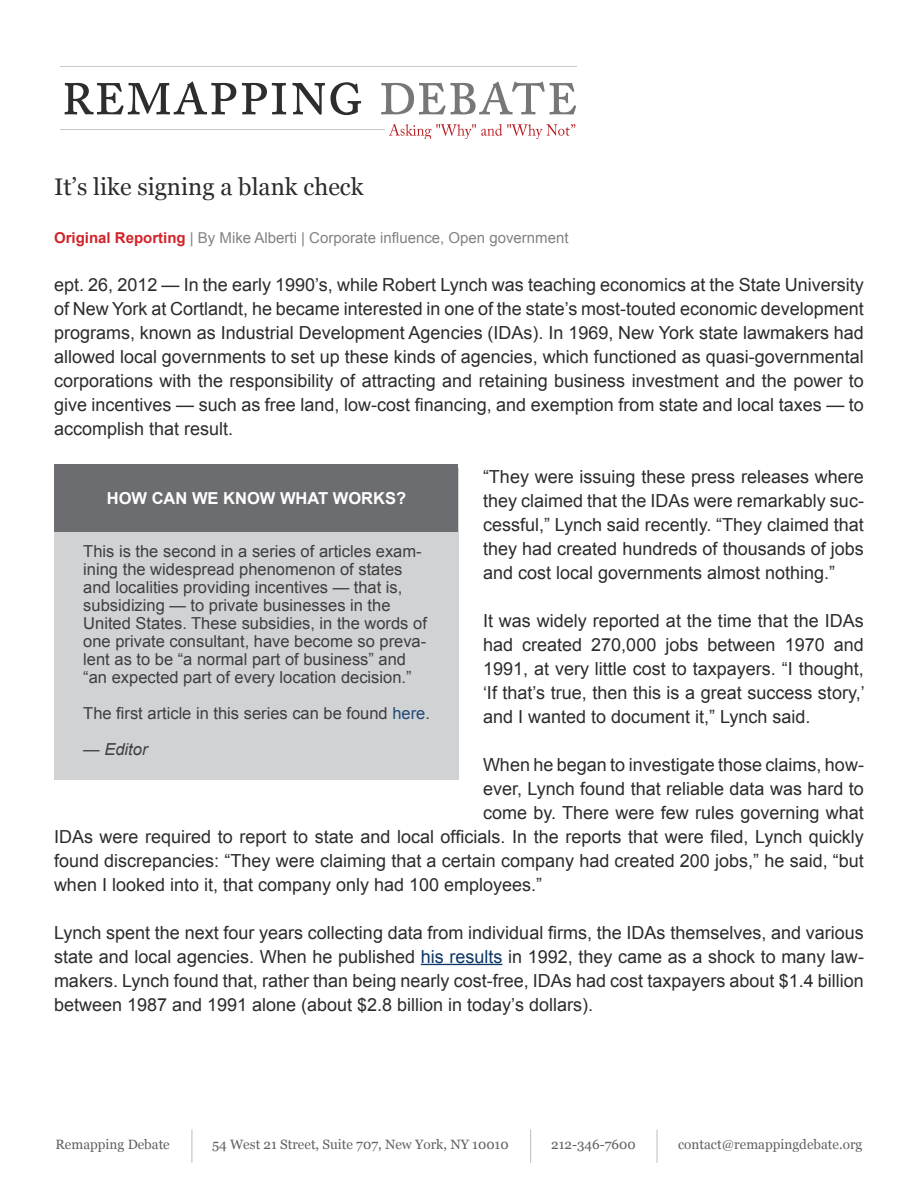
<style>
.page{position:relative;width:918px;height:1188px;background:#fff}
.page>*{position:absolute;margin:0;border:0;box-sizing:border-box;transform-origin:0 0}
.Heading_1{font:24px "Georgia";color:#2b2c2b}
.Body_Text{font:18px/24px "Arial";color:#2b2c2b;text-align:justify}
.t1{font:16.5px/18px "Arial";color:#3e3e3f}
.t2{font:700 16.5px "Arial";color:#fff}
.t3{font:italic 16.5px "Arial";color:#3e3e3f}
.Body_Text-2{font:15px "Arial";color:#808285}
.t4{font:13.5px "Georgia";color:#606063}
.s1{font-weight:700;color:#d1232a}
.s2{color:#0b3668}
.s3{color:#234a77}
</style>
<div class="page">
<hr style="left:192px;top:1130px;width:1px;height:33px;background:#bcbdc0">
<hr style="left:530px;top:1130px;width:1px;height:33px;background:#bcbdc0">
<hr style="left:657px;top:1130px;width:1px;height:33px;background:#bcbdc0">
<svg style="left:65px;top:82px;width:171px;height:32px"></svg>
<svg style="left:242px;top:83px;width:44px;height:31px"></svg>
<svg style="left:293px;top:82px;width:68px;height:33px"></svg>
<svg style="left:381px;top:82px;width:195px;height:32px"></svg>
<hr style="left:60px;top:66px;width:517px;height:1px;background:#c8c8c7">
<hr style="left:60px;top:129px;width:325px;height:1px;background:#c8c8c7">
<svg style="left:389px;top:124px;width:186px;height:15px"></svg>
<hr style="left:421px;top:964px;width:81px;height:1px;background:#0b3668">
<div style="left:54px;top:468px;width:405px;height:311px;background:#d1d2d4"></div>
<div style="left:55px;top:464px;width:403px;height:68px;background:#6c6d70"></div>
<p class="Heading_1" style="left:54px;top:169px;width:311px">It’s like signing a blank check</p>
<p class="Body_Text-2" style="left:54px;top:227px;width:516px"><span class="s1">Original Reporting</span> | By Mike Alberti | Corporate influence, Open government</p>
<p class="Body_Text" style="left:54px;top:272px;width:811px">ept. 26, 2012 — In the early 1990’s, while Robert Lynch was teaching economics at the State University of New York at Cortlandt, he became interested in one of the state’s most-touted economic development programs, known as Industrial Development Agencies (IDAs). In 1969, New York state lawmakers had allowed local governments to set up these kinds of agencies, which functioned as quasi-governmental corporations with the responsibility of attracting and retaining business investment and the power to give incentives — such as free land, low-cost financing, and exemption from state and local taxes — to accomplish that result.</p>
<p class="Body_Text" style="left:483px;top:464px;width:382px">“They were issuing these press releases where they claimed that the IDAs were remarkably suc&shy;cessful,” Lynch said recently. “They claimed that they had created hundreds of thousands of jobs and cost local governments almost nothing.”</p>
<p class="Body_Text" style="left:483px;top:608px;width:383px">It was widely reported at the time that the IDAs had created 270,000 jobs between 1970 and 1991, at very little cost to taxpayers. “I thought, ‘If that’s true, then this is a great success story,’ and I wanted to document it,” Lynch said.</p>
<p class="Body_Text" style="left:483px;top:752px;width:382px">When he began to investigate those claims, how-</p>
<p class="Body_Text" style="left:483px;top:776px;width:383px">ever, Lynch found that reliable data was hard to</p>
<p class="Body_Text" style="left:483px;top:800px;width:382px">come by. There were few rules governing what</p>
<p class="Body_Text" style="left:54px;top:824px;width:811px">IDAs were required to report to state and local officials. In the reports that were filed, Lynch quickly</p>
<p class="Body_Text" style="left:54px;top:848px;width:811px">found discrepancies: “They were claiming that a certain company had created 200 jobs,” he said, “but</p>
<p class="Body_Text" style="left:54px;top:872px;width:490px">when I looked into it, that company only had 100 employees.”</p>
<p class="Body_Text" style="left:54px;top:920px;width:811px">Lynch spent the next four years collecting data from individual firms, the IDAs themselves, and various state and local agencies. When he published <span class="s2">his results</span> in 1992, they came as a shock to many law&shy;makers. Lynch found that, rather than being nearly cost-free, IDAs had cost taxpayers about $1.4 billion between 1987 and 1991 alone (about $2.8 billion in today’s dollars).</p>
<p class="t2" style="left:107px;top:487px;width:301px">HOW CAN WE KNOW WHAT WORKS?</p>
<p class="t1" style="left:83px;top:542px;width:345px">This is the second in a series of articles exam&shy;ining the widespread phenomenon of states and localities providing incentives — that is, subsidizing — to private businesses in the United States. These subsidies, in the words of one private consultant, have become so preva&shy;lent as to be “a normal part of business” and “an expected part of every location decision.”</p>
<p class="t1" style="left:83px;top:704px;width:348px">The first article in this series can be found <span class="s3">here</span>.</p>
<p class="t3" style="left:83px;top:738px;width:66px">— Editor</p>
<p class="t4" style="left:56px;top:1134px;width:116px">Remapping Debate</p>
<p class="t4" style="left:212px;top:1134px;width:298px">54 West 21 Street, Suite 707, New York, NY 10010</p>
<p class="t4" style="left:551px;top:1134px;width:86px">212-346-7600</p>
<p class="t4" style="left:678px;top:1134px;width:186px">contact@remappingdebate.org</p>
</div>
